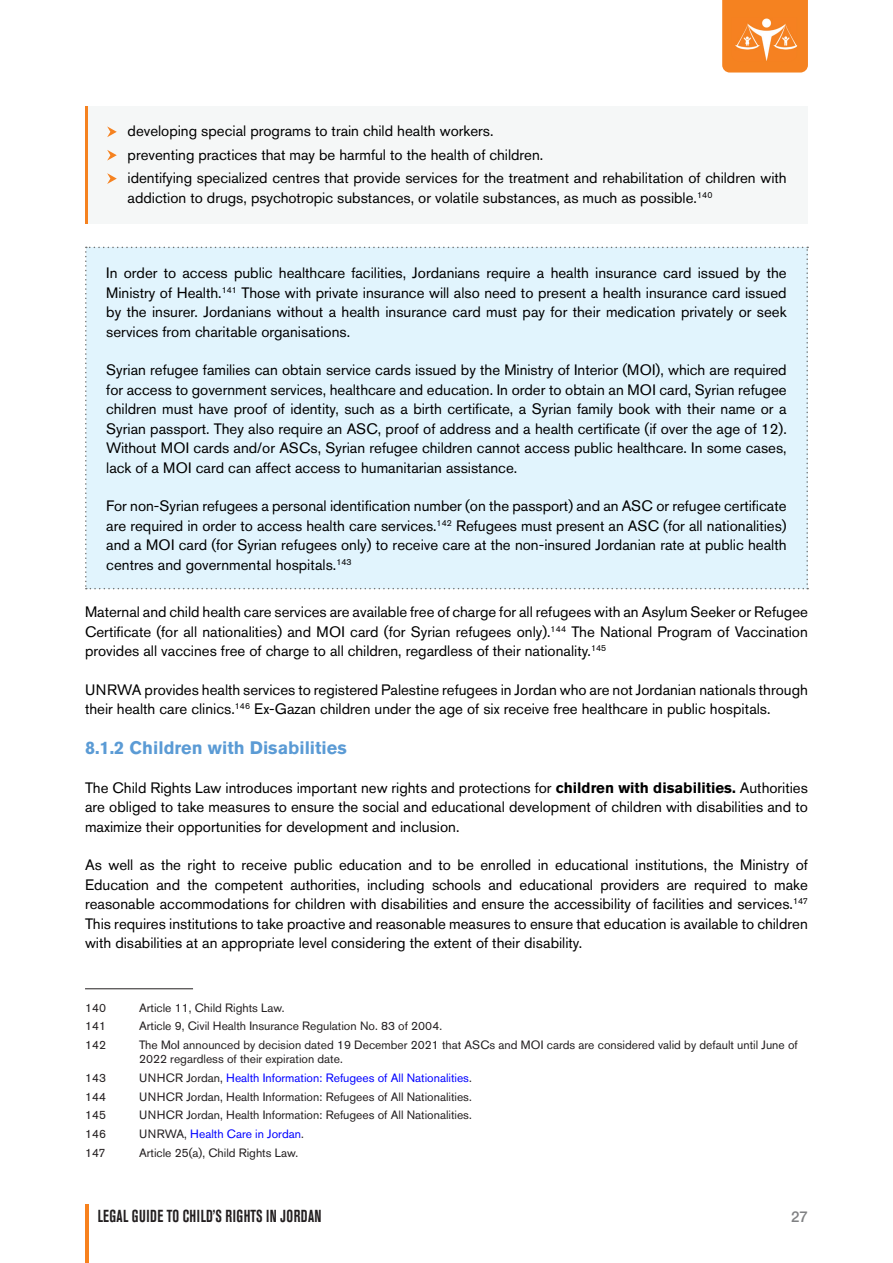
<style>
.page{position:relative;width:893px;height:1263px;background:#fff}
.page>*{position:absolute;margin:0;border:0;box-sizing:border-box;transform-origin:0 0}
.t1{font:700 18px "Akzidenz Grotesk Std";color:#5b9bd5}
.t2{font:700 condensed 17.25px "Akzidenz Grotesk BE";letter-spacing:.035em;color:#231f20;scale:.81 1}
.t3{font:15px/19.5px "Akzidenz Grotesk Std";color:#000;text-align:justify}
.t4{font:500 15px "Helvetica Neue";color:#808183}
.fooooooot{font:12px "Akzidenz Grotesk Std";color:#231f20}
.fooooooot-2{font:12px "Akzidenz Grotesk Std";color:#00f}
.s1{font-weight:700}
.s2{color:#231f20}
</style>
<div class="page">
<hr style="left:85px;top:1205px;width:3px;height:58px;background:#f7811d">
<svg style="left:722px;top:0;width:86px;height:73px;background:#f58525"></svg>
<img style="left:731px;top:17px;width:66px;height:44px">
<div style="left:87px;top:106px;width:721px;height:118px;background:#f5f7f7"></div>
<hr style="left:85px;top:106px;width:2px;height:118px;background:#f58220">
<div style="left:85px;top:247px;width:723px;height:342px;background:#e1f4fd"></div>
<hr style="left:85px;top:988px;width:108px;height:1px;background:#231f20">
<svg style="left:107px;top:150px;width:10px;height:11px"></svg>
<svg style="left:107px;top:173px;width:10px;height:11px"></svg>
<svg style="left:107px;top:126px;width:10px;height:11px"></svg>
<p class="t3" style="left:128px;top:121px;width:367px">developing special programs to train child health workers.</p>
<p class="t3" style="left:128px;top:145px;width:417px">preventing practices that may be harmful to the health of children.</p>
<p class="t3" style="left:128px;top:168px;width:661px">identifying specialized centres that provide services for the treatment and rehabilitation of children with addiction to drugs, psychotropic substances, or volatile substances, as much as possible.<sup>140</sup></p>
<p class="t3" style="left:106px;top:263px;width:682px">In order to access public healthcare facilities, Jordanians require a health insurance card issued by the Ministry of Health.<sup>141</sup> Those with private insurance will also need to present a health insurance card issued by the insurer. Jordanians without a health insurance card must pay for their medication privately or seek services from charitable organisations.</p>
<p class="t3" style="left:106px;top:360px;width:682px">Syrian refugee families can obtain service cards issued by the Ministry of Interior (MOI), which are required for access to government services, healthcare and education. In order to obtain an MOI card, Syrian refugee children must have proof of identity, such as a birth certificate, a Syrian family book with their name or a Syrian passport. They also require an ASC, proof of address and a health certificate (if over the age of 12).<br>Without MOI cards and/or ASCs, Syrian refugee children cannot access public healthcare. In some cases, lack of a MOI card can affect access to humanitarian assistance.</p>
<p class="t3" style="left:106px;top:496px;width:682px">For non-Syrian refugees a personal identification number (on the passport) and an ASC or refugee certificate are required in order to access health care services.<sup>142</sup> Refugees must present an ASC (for all nationalities) and a MOI card (for Syrian refugees only) to receive care at the non-insured Jordanian rate at public health centres and governmental hospitals.<sup>143</sup></p>
<p class="t3" style="left:85px;top:602px;width:724px">Maternal and child health care services are available free of charge for all refugees with an Asylum Seeker or Refugee Certificate (for all nationalities) and MOI card (for Syrian refugees only).<sup>144</sup> The National Program of Vaccination provides all vaccines free of charge to all children, regardless of their nationality.<sup>145</sup></p>
<p class="t3" style="left:85px;top:680px;width:724px">UNRWA provides health services to registered Palestine refugees in Jordan who are not Jordanian nationals through their health care clinics.<sup>146</sup> Ex-Gazan children under the age of six receive free healthcare in public hospitals.</p>
<p class="t1" style="left:85px;top:737px;width:263px">8.1.2 Children with Disabilities</p>
<p class="t3" style="left:85px;top:778px;width:724px">The Child Rights Law introduces important new rights and protections for <span class="s1">children with disabilities.</span> Authorities are obliged to take measures to ensure the social and educational development of children with disabilities and to maximize their opportunities for development and inclusion.</p>
<p class="t3" style="left:85px;top:855px;width:724px">As well as the right to receive public education and to be enrolled in educational institutions, the Ministry of Education and the competent authorities, including schools and educational providers are required to make reasonable accommodations for children with disabilities and ensure the accessibility of facilities and services.<sup>147<br></sup>This requires institutions to take proactive and reasonable measures to ensure that education is available to children with disabilities at an appropriate level considering the extent of their disability.</p>
<p class="fooooooot" style="left:85px;top:1000px;width:23px">140</p>
<p class="fooooooot" style="left:139px;top:1000px;width:147px">Article 11, Child Rights Law.</p>
<p class="fooooooot" style="left:85px;top:1019px;width:22px">141</p>
<p class="fooooooot" style="left:139px;top:1019px;width:305px">Article 9, Civil Health Insurance Regulation No. 83 of 2004.</p>
<p class="fooooooot" style="left:85px;top:1038px;width:22px">142</p>
<p class="fooooooot" style="left:139px;top:1038px;width:660px">The MoI announced by decision dated 19 December 2021 that ASCs and MOI cards are considered valid by default until June of</p>
<p class="fooooooot" style="left:139px;top:1052px;width:205px">2022 regardless of their expiration date.</p>
<p class="fooooooot" style="left:85px;top:1071px;width:22px">143</p>
<p class="fooooooot-2" style="left:139px;top:1071px;width:334px"><span class="s2">UNHCR Jordan,</span> Health Information: Refugees of All Nationalities<span class="s2">.</span></p>
<p class="fooooooot" style="left:85px;top:1089px;width:23px">144</p>
<p class="fooooooot" style="left:139px;top:1089px;width:334px">UNHCR Jordan, Health Information: Refugees of All Nationalities.</p>
<p class="fooooooot" style="left:85px;top:1108px;width:22px">145</p>
<p class="fooooooot" style="left:139px;top:1108px;width:334px">UNHCR Jordan, Health Information: Refugees of All Nationalities.</p>
<p class="fooooooot" style="left:85px;top:1127px;width:23px">146</p>
<p class="fooooooot-2" style="left:139px;top:1127px;width:166px"><span class="s2">UNRWA,</span> Health Care in Jordan<span class="s2">.</span></p>
<p class="fooooooot" style="left:85px;top:1145px;width:22px">147</p>
<p class="fooooooot" style="left:139px;top:1145px;width:161px">Article 25(a), Child Rights Law.</p>
<p class="t2" style="left:98px;top:1206px;width:278px">LEGAL GUIDE TO CHILD’S RIGHTS IN JORDAN</p>
<p class="t4" style="left:791px;top:1207px;width:18px">27</p>
</div>
